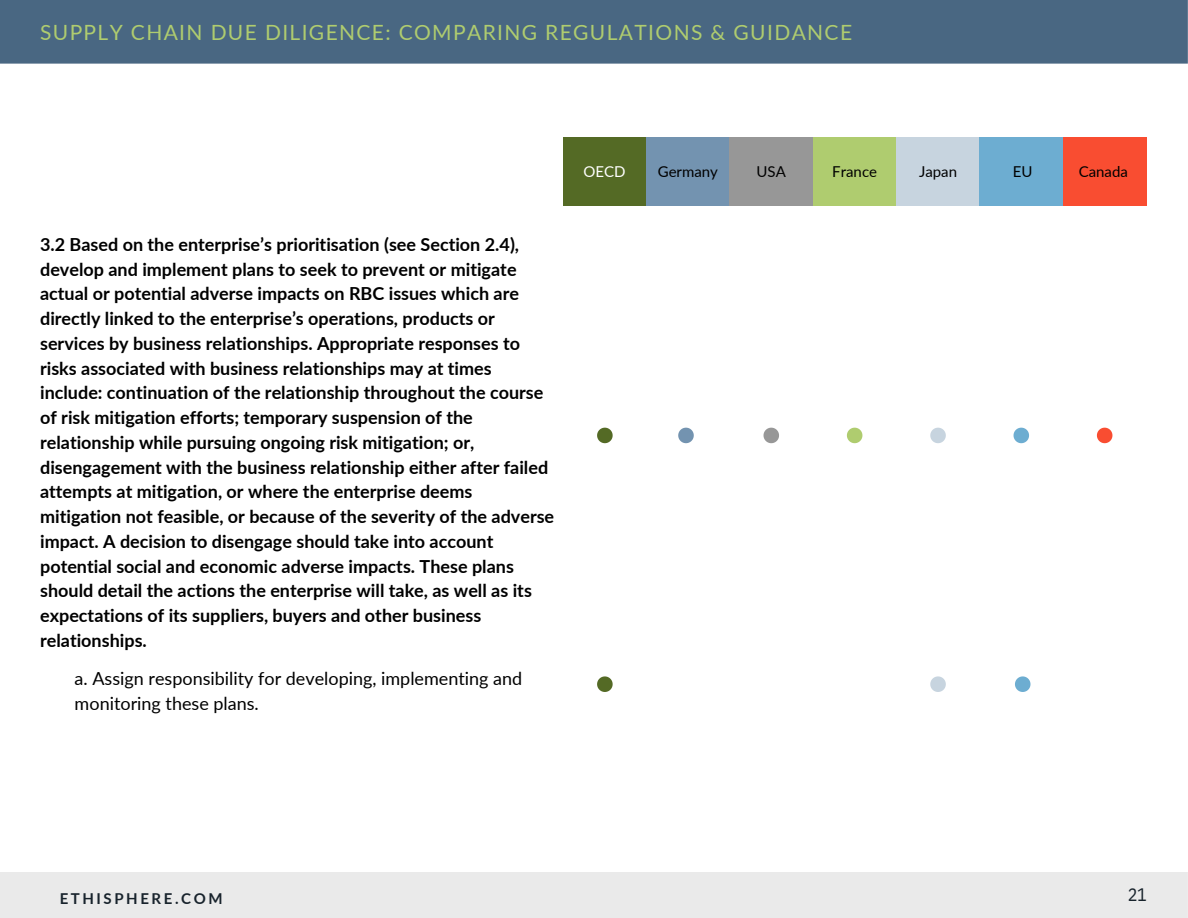
<style>
.page{position:relative;width:1188px;height:918px;background:#fff}
.page>*{position:absolute;margin:0;border:0;box-sizing:border-box;transform-origin:0 0}
.t1{font:21px "Lato";letter-spacing:.065em;color:#afcc6f}
.t2{font:700 18px/24.8px "Lato";color:#000}
.t3{font:18px/24.8px "Lato";color:#000}
.t4{font:18px "IBM Plex Sans Cond";color:#18232c}
.t5{font:15px "Lato";color:#000}
.t6{font:700 15px "Lato";letter-spacing:.17em;color:#18232c}
.t7{font:15px "Lato";color:#fff}
</style>
<div class="page">
<div style="left:0;top:872px;width:1188px;height:46px;background:#eaeaea"></div>
<div style="left:0;top:0;width:1188px;height:64px;background:#496782"></div>
<svg style="left:597px;top:428px;width:16px;height:15px"></svg>
<svg style="left:597px;top:676px;width:16px;height:16px"></svg>
<svg style="left:678px;top:428px;width:16px;height:15px"></svg>
<svg style="left:764px;top:428px;width:15px;height:15px"></svg>
<svg style="left:847px;top:428px;width:15px;height:15px"></svg>
<svg style="left:930px;top:428px;width:16px;height:15px"></svg>
<svg style="left:930px;top:676px;width:16px;height:16px"></svg>
<svg style="left:1014px;top:428px;width:15px;height:15px"></svg>
<svg style="left:1015px;top:676px;width:15px;height:16px"></svg>
<svg style="left:1097px;top:428px;width:15px;height:15px"></svg>
<div style="left:563px;top:137px;width:83px;height:69px;background:#546a25"></div>
<div style="left:646px;top:137px;width:84px;height:69px;background:#7393b0"></div>
<div style="left:730px;top:137px;width:83px;height:69px;background:#979797"></div>
<div style="left:813px;top:137px;width:83px;height:69px;background:#afcc6f"></div>
<div style="left:896px;top:137px;width:84px;height:69px;background:#c7d4df"></div>
<div style="left:980px;top:137px;width:83px;height:69px;background:#6dadd1"></div>
<div style="left:1063px;top:137px;width:83px;height:69px;background:#f94d31"></div>
<h1 class="t1" style="left:40px;top:20px;width:814px">SUPPLY CHAIN DUE DILIGENCE: COMPARING REGULATIONS &amp; GUIDANCE</h1>
<h5 class="t2" style="left:40px;top:231px;width:516px">3.2 Based on the enterprise’s prioritisation (see Section 2.4), develop and implement plans to seek to prevent or mitigate actual or potential adverse impacts on RBC issues which are directly linked to the enterprise’s operations, products or services by business relationships. Appropriate responses to risks associated with business relationships may at times include: continuation of the relationship throughout the course of risk mitigation efforts; temporary suspension of the relationship while pursuing ongoing risk mitigation; or, disengagement with the business relationship either after failed attempts at mitigation, or where the enterprise deems mitigation not feasible, or because of the severity of the adverse impact. A decision to disengage should take into account potential social and economic adverse impacts. These plans should detail the actions the enterprise will take, as well as its expectations of its suppliers, buyers and other business relationships.</h5>
<h3 class="t3" style="left:75px;top:666px;width:449px">a. Assign responsibility for developing, implementing and monitoring these plans.</h3>
<p class="t7" style="left:583px;top:162px;width:44px">OECD</p>
<h5 class="t5" style="left:658px;top:162px;width:62px">Germany</h5>
<p class="t5" style="left:757px;top:162px;width:31px">USA</p>
<p class="t5" style="left:832px;top:162px;width:46px">France</p>
<h5 class="t5" style="left:919px;top:162px;width:40px">Japan</h5>
<p class="t5" style="left:1013px;top:162px;width:21px">EU</p>
<p class="t5" style="left:1079px;top:162px;width:51px">Canada</p>
<h2 class="t6" style="left:60px;top:889px;width:164px">ETHISPHERE.COM</h2>
<p class="t4" style="left:1128px;top:882px;width:21px">21</p>
</div>
